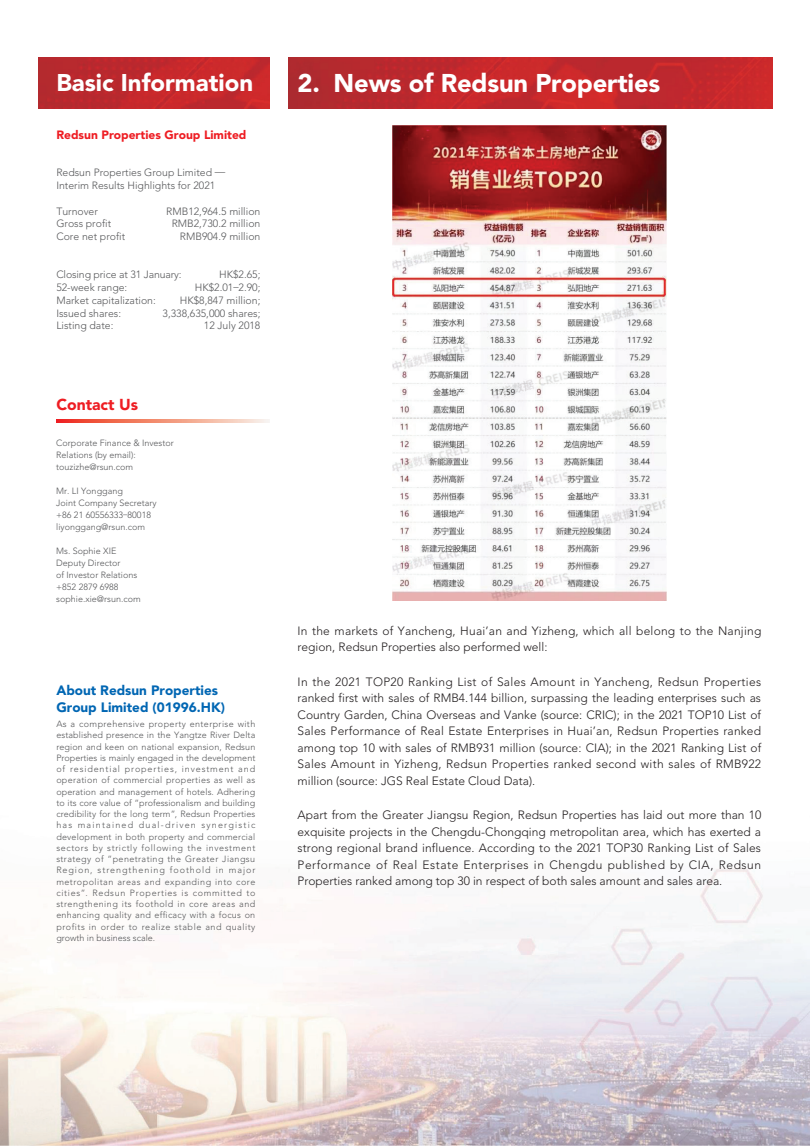
<style>
.page{position:relative;width:810px;height:1146px;background:#fff}
.page>*{position:absolute;margin:0;border:0;box-sizing:border-box;transform-origin:0 0}
.t1{font:900 25.5px "Avenir LT Std";letter-spacing:-.005em;color:#fff}
.t2{font:900 24px "Avenir LT Std";color:#fff}
.t3{font:900 15.75px "Avenir LT Std";color:#ee1d23}
.t4{font:900 13.5px/16.5px "Avenir LT Std";color:#0166b3}
._01_Body_Text{font:300 12px/16.5px "Avenir LT Std";color:#231f20;text-align:justify}
._01_Body_Text-2{font:300 12px/16.5px "Avenir LT Std";letter-spacing:.02em;color:#231f20}
.t5{font:900 12px "Avenir LT Std";color:#ee1d23}
.t6{font:300 10.5px/12.8px "Avenir LT Std";color:#57585a}
.t7{font:300 9px/11.2px "Avenir LT Std";color:#57585a}
</style>
<div class="page">
<img style="left:0;top:294px;width:810px;height:852px">
<img style="left:38px;top:58px;width:231px;height:51px">
<img style="left:288px;top:58px;width:485px;height:51px">
<svg style="left:56px;top:419px;width:214px;height:4px"></svg>
<img style="left:393px;top:126px;width:273px;height:474px">
<h2 class="t2" style="left:56px;top:68px;width:198px">Basic Information</h2>
<h1 class="t1" style="left:298px;top:68px;width:364px">2. News of Redsun Properties</h1>
<h3 class="t5" style="left:56px;top:128px;width:192px">Redsun Properties Group Limited</h3>
<p class="t6" style="left:56px;top:166px;width:171px">Redsun Properties Group Limited —<br>Interim Results Highlights for 2021</p>
<p class="t6" style="left:56px;top:205px;width:43px">Turnover</p>
<p class="t6" style="left:166px;top:205px;width:96px">RMB12,964.5 million</p>
<p class="t6" style="left:56px;top:217px;width:56px">Gross profit</p>
<p class="t6" style="left:172px;top:217px;width:90px">RMB2,730.2 million</p>
<p class="t6" style="left:56px;top:230px;width:70px">Core net profit</p>
<p class="t6" style="left:180px;top:230px;width:82px">RMB904.9 million</p>
<p class="t6" style="left:56px;top:268px;width:127px">Closing price at 31 January:</p>
<p class="t6" style="left:219px;top:268px;width:43px">HK$2.65;</p>
<p class="t6" style="left:56px;top:281px;width:73px">52-week range:</p>
<p class="t6" style="left:195px;top:281px;width:67px">HK$2.01–2.90;</p>
<p class="t6" style="left:56px;top:294px;width:101px">Market capitalization:</p>
<p class="t6" style="left:180px;top:294px;width:82px">HK$8,847 million;</p>
<p class="t6" style="left:56px;top:307px;width:66px">Issued shares:</p>
<p class="t6" style="left:163px;top:307px;width:99px">3,338,635,000 shares;</p>
<p class="t6" style="left:56px;top:319px;width:59px">Listing date:</p>
<p class="t6" style="left:204px;top:319px;width:58px">12 July 2018</p>
<h3 class="t3" style="left:56px;top:395px;width:83px">Contact Us</h3>
<p class="t7" style="left:56px;top:437px;width:119px;line-height:12px">Corporate Finance &amp; Investor<br>Relations (by email): touzizhe@rsun.com</p>
<p class="t7" style="left:56px;top:485px;width:102px;line-height:12px">Mr. LI Yonggang<br>Joint Company Secretary +86 21 60556333–80018 liyonggang@rsun.com</p>
<p class="t7" style="left:56px;top:545px;width:86px;line-height:12px">Ms. Sophie XIE<br>Deputy Director<br>of Investor Relations +852 2879 6988 sophie.xie@rsun.com</p>
<h3 class="t4" style="left:56px;top:682px;width:170px">About Redsun Properties<br>Group Limited (01996.HK)</h3>
<p class="t7" style="left:56px;top:718px;width:201px;text-align:justify">As a comprehensive property enterprise with established presence in the Yangtze River Delta region and keen on national expansion, Redsun Properties is mainly engaged in the development of residential properties, investment and operation of commercial properties as well as operation and management of hotels. Adhering to its core value of “professionalism and building credibility for the long term”, Redsun Properties has maintained dual-driven synergistic development in both property and commercial sectors by strictly following the investment strategy of “penetrating the Greater Jiangsu Region, strengthening foothold in major metropolitan areas and expanding into core cities”. Redsun Properties is committed to strengthening its foothold in core areas and enhancing quality and efficacy with a focus on profits in order to realize stable and quality growth in business scale.</p>
<p class="_01_Body_Text-2" style="left:298px;top:622px;width:465px">In the markets of Yancheng, Huai’an and Yizheng, which all belong to the Nanjing region, Redsun Properties also performed well:</p>
<p class="_01_Body_Text" style="left:298px;top:673px;width:465px">In the 2021 TOP20 Ranking List of Sales Amount in Yancheng, Redsun Properties ranked first with sales of RMB4.144 billion, surpassing the leading enterprises such as Country Garden, China Overseas and Vanke (source: CRIC); in the 2021 TOP10 List of Sales Performance of Real Estate Enterprises in Huai’an, Redsun Properties ranked among top 10 with sales of RMB931 million (source: CIA); in the 2021 Ranking List of Sales Amount in Yizheng, Redsun Properties ranked second with sales of RMB922 million (source: JGS Real Estate Cloud Data).</p>
<p class="_01_Body_Text" style="left:298px;top:807px;width:465px">Apart from the Greater Jiangsu Region, Redsun Properties has laid out more than 10 exquisite projects in the Chengdu-Chongqing metropolitan area, which has exerted a strong regional brand influence. According to the 2021 TOP30 Ranking List of Sales Performance of Real Estate Enterprises in Chengdu published by CIA, Redsun Properties ranked among top 30 in respect of both sales amount and sales area.</p>
</div>
